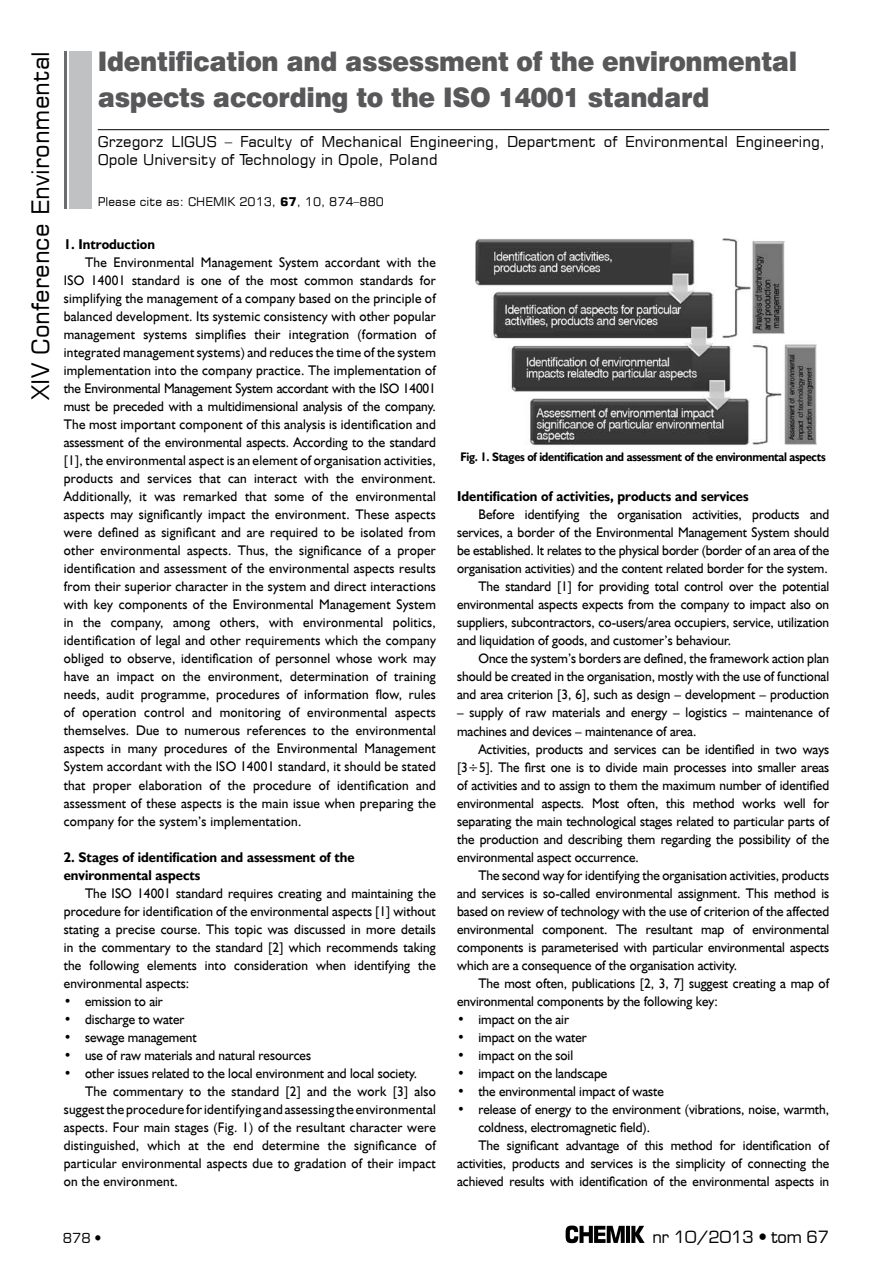
<style>
.page{position:relative;width:893px;height:1263px;background:#fff}
.page>*{position:absolute;margin:0;border:0;box-sizing:border-box;transform-origin:0 0}
.t1{font:27px/36px "Swis 721 Blk EU";letter-spacing:-.01em;color:#58585a;scale:.93 1}
.t2{font:24px "Square 721 EU";color:#000}
.t3{font:16.5px "Euromode";color:#000}
.t4{font:15px/18px "Square 721 EU";color:#000}
.t5{font:700 14.25px/18px "Humanst 521 EU";color:#000;scale:.95 1}
.t6{font:13.95px/18px "Humanst 521 EU";color:#000;text-align:justify;scale:.95 1}
.t7{font:13.95px "Humanst 521 EU";letter-spacing:.02em;color:#000;scale:.95 1}
.t8{font:13.5px "Euromode";color:#000}
.t9{font:700 12.45px "Humanst 521 EU";letter-spacing:-.025em;color:#000;scale:.92 1}
.t10{font:12px "Square 721 EU";color:#000}
.s1{font-weight:700}
</style>
<div class="page">
<svg style="left:566px;top:1225px;width:79px;height:18px"></svg>
<hr style="left:98px;top:129px;width:731px;height:1px;background:#000">
<div style="left:70px;top:51px;width:22px;height:157px;background:#c0c1c2"></div>
<hr style="left:64px;top:51px;width:3px;height:157px;background:#6b6c6d">
<img style="left:475px;top:238px;width:341px;height:208px">
<h2 class="t2" style="left:25px;top:400px;width:350px;rotate:-90deg">XIV Conference Environmental</h2>
<h1 class="t1" style="left:98px;top:44px;width:754px">Identiication and assessment of the environmental aspects according to the ISO 14001 standard</h1>
<p class="t4" style="left:98px;top:132px;width:729px">Grzegorz LIGUS – Faculty of Mechanical Engineering, Department of Environmental Engineering,<br>Opole University of Technology in Opole, Poland</p>
<p class="t10" style="left:98px;top:194px;width:288px">Please cite as: CHEMIK 2013, <span class="s1">67</span>, 10, 874–880</p>
<p class="t5" style="left:64px;top:235px;width:98px">1. Introduction</p>
<p class="t6" style="left:64px;top:253px;width:393px;text-indent:21px">The Environmental Management System accordant with the ISO 14001 standard is one of the most common standards for simplifying the management of a company based on the principle of balanced development. Its systemic consistency with other popular management systems simpliies their integration (formation of integrated management systems) and reduces the time of the system implementation into the company practice. The implementation of the Environmental Management System accordant with the ISO 14001 must be preceded with a multidimensional analysis of the company.<br>The most important component of this analysis is identiication and assessment of the environmental aspects. According to the standard [1], the environmental aspect is an element of organisation activities, products and services that can interact with the environment.<br>Additionally, it was remarked that some of the environmental aspects may signiicantly impact the environment. These aspects were deined as signiicant and are required to be isolated from other environmental aspects. Thus, the signiicance of a proper identiication and assessment of the environmental aspects results from their superior character in the system and direct interactions with key components of the Environmental Management System in the company, among others, with environmental politics, identiication of legal and other requirements which the company obliged to observe, identiication of personnel whose work may have an impact on the environment, determination of training needs, audit programme, procedures of information low, rules of operation control and monitoring of environmental aspects themselves. Due to numerous references to the environmental aspects in many procedures of the Environmental Management System accordant with the ISO 14001 standard, it should be stated that proper elaboration of the procedure of identiication and assessment of these aspects is the main issue when preparing the company for the system’s implementation.</p>
<p class="t5" style="left:64px;top:848px;width:308px">2. Stages of identiication and assessment of the environmental aspects</p>
<p class="t6" style="left:64px;top:884px;width:393px;text-indent:21px">The ISO 14001 standard requires creating and maintaining the procedure for identiication of the environmental aspects [1] without stating a precise course. This topic was discussed in more details in the commentary to the standard [2] which recommends taking the following elements into consideration when identifying the environmental aspects:</p>
<p class="t6" style="left:64px;top:992px;width:106px">• emission to air</p>
<p class="t6" style="left:64px;top:1010px;width:129px">• discharge to water</p>
<p class="t6" style="left:64px;top:1028px;width:141px">• sewage management</p>
<p class="t6" style="left:64px;top:1046px;width:262px">• use of raw materials and natural resources</p>
<p class="t6" style="left:64px;top:1064px;width:374px">• other issues related to the local environment and local society.</p>
<p class="t7" style="left:85px;top:1082px;width:371px">The commentary to the standard [2] and the work [3] also</p>
<p class="t7" style="left:64px;top:1100px;width:393px">suggest the procedure for identifying and assessing the environmental</p>
<p class="t7" style="left:64px;top:1118px;width:393px">aspects. Four main stages (Fig. 1) of the resultant character were</p>
<p class="t7" style="left:64px;top:1136px;width:393px">distinguished, which at the end determine the signiicance of</p>
<p class="t7" style="left:64px;top:1154px;width:393px">particular environmental aspects due to gradation of their impact</p>
<p class="t7" style="left:64px;top:1172px;width:122px">on the environment.</p>
<p class="t9" style="left:461px;top:449px;width:398px">Fig. 1. Stages of identiication and assessment of the environmental aspects</p>
<p class="t5" style="left:457px;top:488px;width:308px">Identiication of activities, products and services</p>
<p class="t6" style="left:478px;top:506px;width:371px">Before identifying the organisation activities, products and</p>
<p class="t6" style="left:457px;top:524px;width:393px">services, a border of the Environmental Management System should</p>
<p class="t6" style="left:457px;top:542px;width:393px">be established. It relates to the physical border (border of an area of the</p>
<p class="t6" style="left:457px;top:560px;width:392px">organisation activities) and the content related border for the system.</p>
<p class="t6" style="left:478px;top:578px;width:371px">The standard [1] for providing total control over the potential</p>
<p class="t6" style="left:457px;top:596px;width:393px">environmental aspects expects from the company to impact also on</p>
<p class="t6" style="left:457px;top:614px;width:393px">suppliers, subcontractors, co-users/area occupiers, service, utilization</p>
<p class="t6" style="left:457px;top:632px;width:290px">and liquidation of goods, and customer’s behaviour.</p>
<p class="t6" style="left:478px;top:650px;width:371px">Once the system’s borders are deined, the framework action plan</p>
<p class="t6" style="left:457px;top:668px;width:393px">should be created in the organisation, mostly with the use of functional</p>
<p class="t6" style="left:457px;top:686px;width:393px">and area criterion [3, 6], such as design – development – production</p>
<p class="t6" style="left:457px;top:704px;width:393px">– supply of raw materials and energy – logistics – maintenance of machines and devices – maintenance of area.</p>
<p class="t6" style="left:457px;top:740px;width:393px;text-indent:21px">Activities, products and services can be identiied in two ways [3÷5]. The irst one is to divide main processes into smaller areas of activities and to assign to them the maximum number of identiied environmental aspects. Most often, this method works well for separating the main technological stages related to particular parts of the production and describing them regarding the possibility of the environmental aspect occurrence.</p>
<p class="t6" style="left:457px;top:866px;width:393px;text-indent:21px">The second way for identifying the organisation activities, products and services is so-called environmental assignment. This method is based on review of technology with the use of criterion of the affected environmental component. The resultant map of environmental components is parameterised with particular environmental aspects which are a consequence of the organisation activity.</p>
<p class="t6" style="left:457px;top:974px;width:393px;text-indent:21px">The most often, publications [2, 3, 7] suggest creating a map of environmental components by the following key:</p>
<p class="t6" style="left:457px;top:1010px;width:119px">• impact on the air</p>
<p class="t6" style="left:457px;top:1028px;width:138px">• impact on the water</p>
<p class="t6" style="left:457px;top:1046px;width:124px">• impact on the soil</p>
<p class="t6" style="left:457px;top:1064px;width:160px">• impact on the landscape</p>
<p class="t6" style="left:457px;top:1082px;width:219px">• the environmental impact of waste</p>
<p class="t6" style="left:457px;top:1100px;width:393px">• release of energy to the environment (vibrations, noise, warmth,</p>
<p class="t6" style="left:478px;top:1118px;width:182px">coldness, electromagnetic ield).</p>
<p class="t6" style="left:478px;top:1136px;width:371px">The signiicant advantage of this method for identiication of</p>
<p class="t6" style="left:457px;top:1154px;width:393px">activities, products and services is the simplicity of connecting the</p>
<p class="t6" style="left:457px;top:1172px;width:393px">achieved results with identiication of the environmental aspects in</p>
<p class="t8" style="left:63px;top:1229px;width:40px">878 •</p>
<p class="t3" style="left:652px;top:1227px;width:178px">nr 10/2013 • tom 67</p>
</div>
